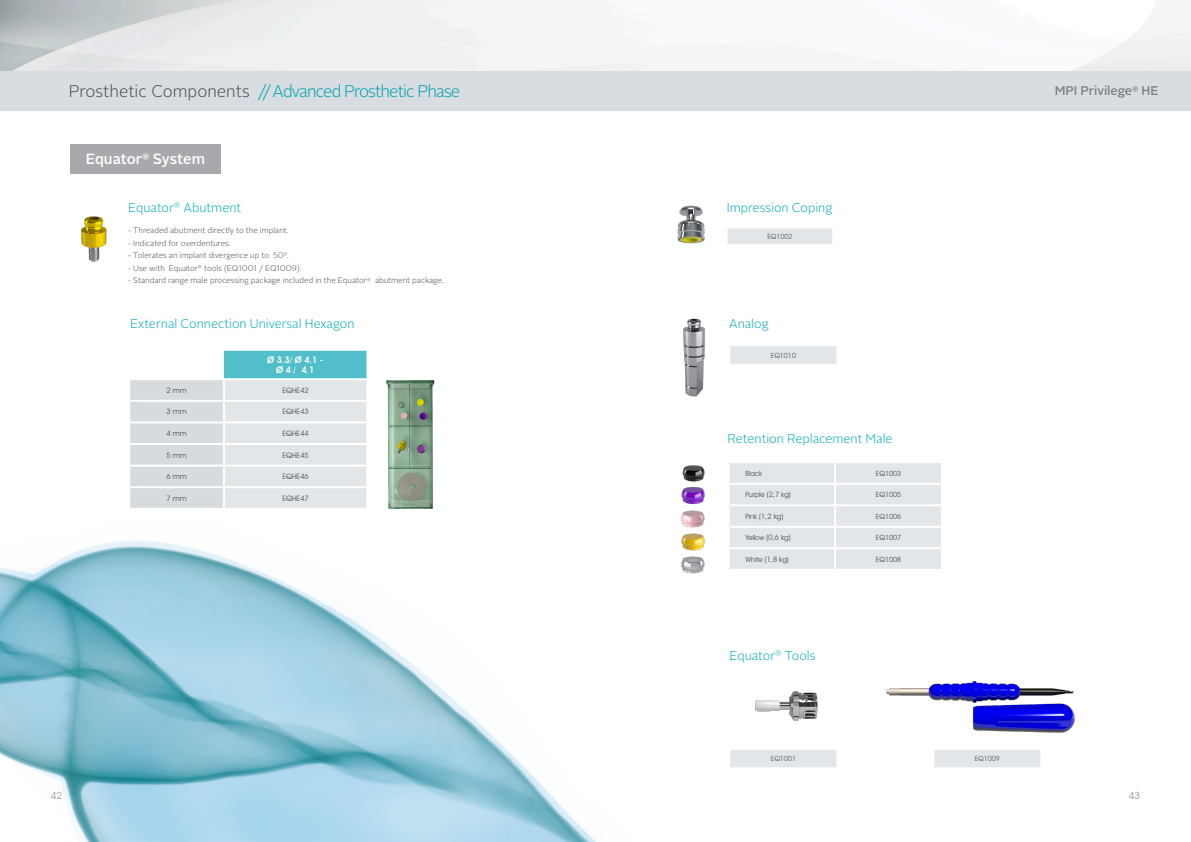
<style>
.page{position:relative;width:1191px;height:842px;background:#fff}
.page>*{position:absolute;margin:0;border:0;box-sizing:border-box;transform-origin:0 0}
.t1{font:300 16.8px "Alright Sans";letter-spacing:-.05em;color:#00a0b0}
.t2{font:500 14.8px "Alright Sans";letter-spacing:-.005em;color:#fff}
.t3{font:300 12.6px "Alright Sans";color:#00aab9}
.t4{font:300 12.6px "Alright Sans";color:#00acba}
.t5{font:500 12.6px "Alright Sans";color:#7d8081}
.t6{font:9.9px "Avant Garde IT Cby BT";color:#8e9093}
.t7{font:600 9px/10.8px "Avant Garde IT Cby BT";color:#fff;text-align:center}
.t8{font:300 8px "Alright Sans";color:#4b4c4d}
.t9{font:7.4px "Avant Garde IT Cby BT";color:#4b4c4d}
.t10{font:7.1px "Avant Garde IT Cby BT";color:#4b4c4d}
.t11{font:7.1px "Avant Garde IT Cby BT";color:#57585a}
.s1{color:#4b4c4d}
.s2{color:#00aab9}
.s3{font-family:"ITC Avant Garde Pro";font-weight:400}
.s4{font-size:7.1px}
</style>
<div class="page">
<img style="left:0;top:540px;width:597px;height:302px">
<div style="left:0;top:72px;width:1191px;height:39px;background:#d7dde1"></div>
<div style="left:729px;top:345px;width:108px;height:20px;background:#e2e6e9"></div>
<hr style="left:728px;top:344px;width:110px;height:2px;background:#fff">
<svg style="left:729px;top:346px;width:1px;height:18px"></svg>
<svg style="left:836px;top:346px;width:1px;height:18px"></svg>
<hr style="left:728px;top:364px;width:110px;height:2px;background:#fff">
<div style="left:729px;top:749px;width:108px;height:19px;background:#e2e6e9"></div>
<hr style="left:728px;top:748px;width:110px;height:2px;background:#fff">
<svg style="left:729px;top:750px;width:1px;height:17px"></svg>
<svg style="left:836px;top:750px;width:1px;height:17px"></svg>
<hr style="left:728px;top:767px;width:110px;height:2px;background:#fff">
<div style="left:933px;top:749px;width:108px;height:19px;background:#e2e6e9"></div>
<hr style="left:932px;top:748px;width:110px;height:2px;background:#fff">
<svg style="left:933px;top:750px;width:1px;height:17px"></svg>
<svg style="left:1040px;top:750px;width:1px;height:17px"></svg>
<hr style="left:932px;top:767px;width:110px;height:2px;background:#fff">
<img style="left:683px;top:318px;width:23px;height:79px">
<div style="left:726px;top:227px;width:107px;height:18px;background:#e2e6e9"></div>
<hr style="left:725px;top:226px;width:109px;height:2px;background:#fff">
<svg style="left:726px;top:228px;width:1px;height:16px"></svg>
<svg style="left:832px;top:228px;width:1px;height:16px"></svg>
<hr style="left:725px;top:244px;width:109px;height:2px;background:#fff">
<img style="left:677px;top:205px;width:28px;height:39px">
<div style="left:70px;top:144px;width:150px;height:30px;background:#a8a9ad"></div>
<img style="left:81px;top:216px;width:26px;height:46px">
<img style="left:886px;top:681px;width:189px;height:52px">
<img style="left:755px;top:691px;width:63px;height:30px">
<img style="left:681px;top:559px;width:24px;height:15px">
<img style="left:681px;top:536px;width:24px;height:23px">
<img style="left:681px;top:513px;width:24px;height:23px">
<img style="left:681px;top:491px;width:24px;height:22px">
<img style="left:682px;top:465px;width:23px;height:26px">
<img style="left:386px;top:380px;width:49px;height:129px">
<div style="left:729px;top:463px;width:212px;height:106px;background:#e2e6e9"></div>
<hr style="left:729px;top:547px;width:106px;height:2px;background:#fff">
<hr style="left:835px;top:547px;width:107px;height:2px;background:#fff">
<hr style="left:834px;top:549px;width:2px;height:20px;background:#fff">
<hr style="left:940px;top:549px;width:2px;height:20px;background:#fff">
<hr style="left:729px;top:483px;width:106px;height:2px;background:#fff">
<hr style="left:835px;top:483px;width:107px;height:2px;background:#fff">
<div style="left:224px;top:350px;width:143px;height:29px;background:#52bec9"></div>
<svg style="left:130px;top:380px;width:237px;height:128px;background:#dfe3e6"></svg>
<hr style="left:223px;top:488px;width:2px;height:20px;background:#fff">
<hr style="left:130px;top:400px;width:94px;height:2px;background:#fff">
<hr style="left:130px;top:421px;width:94px;height:2px;background:#fff">
<hr style="left:130px;top:443px;width:94px;height:2px;background:#fff">
<hr style="left:130px;top:465px;width:94px;height:2px;background:#fff">
<hr style="left:130px;top:486px;width:94px;height:2px;background:#fff">
<hr style="left:224px;top:349px;width:144px;height:2px;background:#fff">
<hr style="left:366px;top:351px;width:2px;height:27px;background:#fff">
<hr style="left:224px;top:378px;width:144px;height:2px;background:#fff">
<h1 class="t1" style="left:69px;top:80px;width:393px"><span class="s1">Prosthetic Components</span> //Advanced Prosthetic Phase</h1>
<h2 class="t2" style="left:86px;top:148px;width:121px">Equator<sup>®</sup> System</h2>
<h3 class="t4" style="left:128px;top:199px;width:114px"><span class="s2">Equator</span><sup>®</sup> Abutment</h3>
<p class="t8" style="left:128px;top:225px;width:162px">- Threaded abutment directly to the implant.</p>
<p class="t8" style="left:128px;top:237px;width:104px">- Indicated for overdentures.</p>
<p class="t8" style="left:128px;top:250px;width:162px">- Tolerates an implant divergence up to 50º.</p>
<p class="t8" style="left:128px;top:263px;width:175px">- Use with Equator<sup>®</sup> tools (EQ1001 / EQ1009).</p>
<p class="t8" style="left:128px;top:275px;width:317px">- Standard range male processing package included in the Equator<sup>®</sup> abutment package.</p>
<h3 class="t3" style="left:130px;top:315px;width:226px">External Connection Universal Hexagon</h3>
<p class="t7" style="left:267px;top:354px;width:58px">Ø 3<span class="s3">,</span>3/ Ø 4<span class="s3">,</span>1 -<br>Ø 4 / 4<span class="s3">,</span>1</p>
<p class="t9" style="left:166px;top:386px;width:22px">2 mm</p>
<p class="t9" style="left:282px;top:386px;width:28px">EQHE42</p>
<p class="t9" style="left:166px;top:407px;width:22px">3 mm</p>
<p class="t9" style="left:282px;top:407px;width:28px">EQHE43</p>
<p class="t9" style="left:166px;top:429px;width:22px">4 mm</p>
<p class="t9" style="left:282px;top:429px;width:28px">EQHE44</p>
<p class="t9" style="left:166px;top:450px;width:22px">5 mm</p>
<p class="t9" style="left:282px;top:450px;width:28px">EQHE45</p>
<p class="t9" style="left:166px;top:472px;width:22px">6 mm</p>
<p class="t9" style="left:282px;top:472px;width:28px">EQHE46</p>
<p class="t9" style="left:166px;top:494px;width:22px">7 mm</p>
<p class="t9" style="left:282px;top:494px;width:28px">EQHE47</p>
<h3 class="t3" style="left:727px;top:200px;width:107px">Impression Coping</h3>
<p class="t11" style="left:767px;top:232px;width:27px">EQ1002</p>
<h3 class="t3" style="left:729px;top:315px;width:41px">Analog</h3>
<p class="t11" style="left:771px;top:351px;width:27px">EQ1010</p>
<h3 class="t3" style="left:727px;top:430px;width:167px">Retention Replacement Male</h3>
<p class="t10" style="left:745px;top:469px;width:18px">Black</p>
<p class="t10" style="left:876px;top:469px;width:27px">EQ1003</p>
<p class="t9" style="left:745px;top:490px;width:47px"><span class="s4">Purple</span> (2,7 kg)</p>
<p class="t10" style="left:876px;top:490px;width:27px">EQ1005</p>
<p class="t9" style="left:745px;top:512px;width:39px"><span class="s4">Pink</span> (1,2 kg)</p>
<p class="t10" style="left:876px;top:512px;width:27px">EQ1006</p>
<p class="t9" style="left:745px;top:533px;width:47px"><span class="s4">Yellow</span> (0,6 kg)</p>
<p class="t10" style="left:876px;top:533px;width:27px">EQ1007</p>
<p class="t9" style="left:745px;top:555px;width:45px"><span class="s4">White</span> (1,8 kg)</p>
<p class="t10" style="left:876px;top:555px;width:27px">EQ1008</p>
<h3 class="t3" style="left:729px;top:647px;width:87px">Equator<sup>®</sup> Tools</h3>
<p class="t11" style="left:771px;top:754px;width:27px">EQ1001</p>
<p class="t11" style="left:974px;top:754px;width:27px">EQ1009</p>
<h3 class="t5" style="left:1054px;top:82px;width:105px">MPI Privilege<sup>®</sup> HE</h3>
<p class="t6" style="left:51px;top:789px;width:13px">42</p>
<p class="t6" style="left:1128px;top:789px;width:13px">43</p>
</div>
